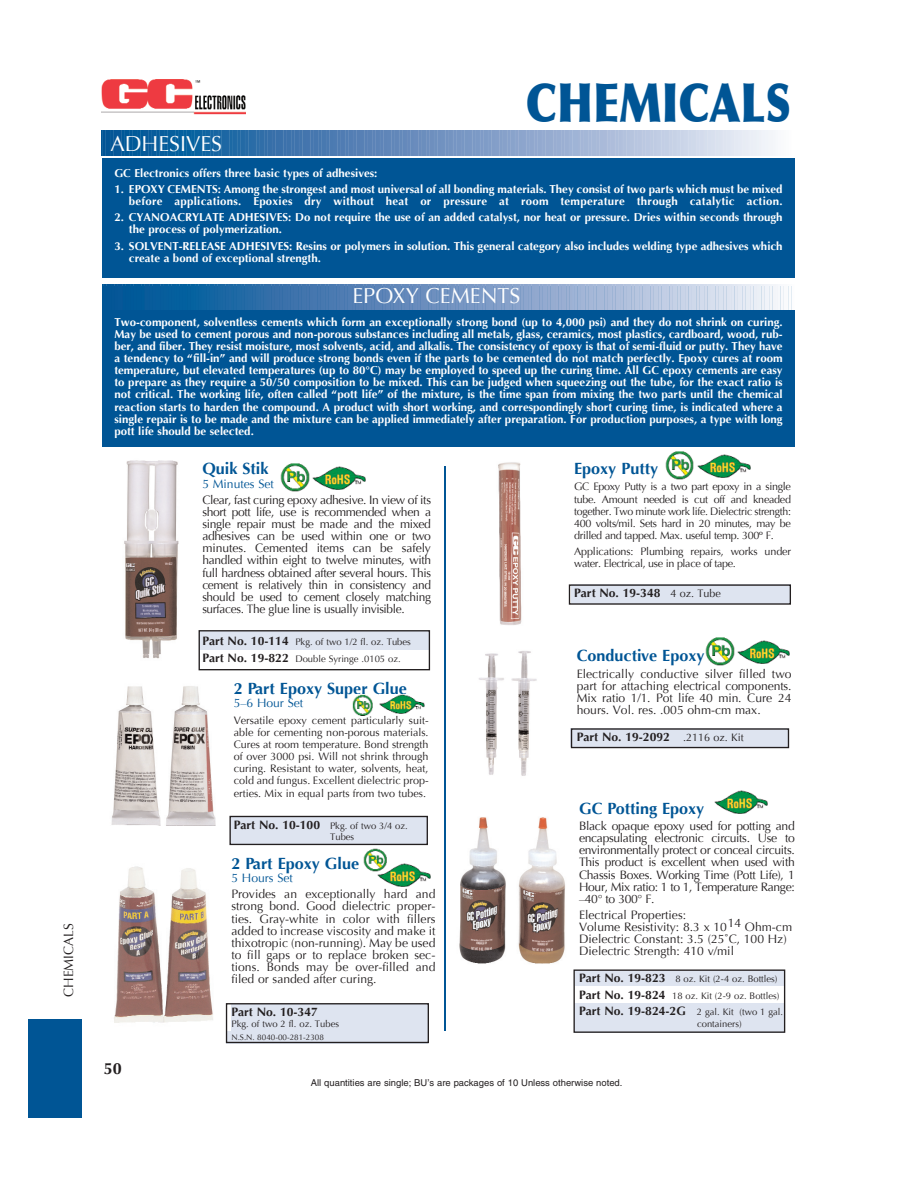
<style>
.page{position:relative;width:918px;height:1188px;background:#fff}
.page>*{position:absolute;margin:0;border:0;box-sizing:border-box;transform-origin:0 0}
.t1{font:900 54px "Optima";color:#005595;scale:.8 1}
.t2{font:21.6px "Optima";color:#fff}
.t3{font:700 16.2px "Optima";color:#005595}
.t4{font:700 16.2px "Optima";color:#231f20}
.t5{font:13.5px "Optima";color:#231f20}
.t6{font:12.15px/12.1px "Optima";color:#231f20;text-align:justify}
.t7{font:700 12.15px "Optima";color:#231f20}
.t8{font:12.15px "Optima";color:#005595}
.t9{font:700 11.4px/12.1px "Optima";color:#fff}
.t10{font:10.8px/12.1px "Optima";letter-spacing:-.015em;color:#231f20;text-align:justify}
.t11{font:9.45px/16.2px "Optima";color:#231f20}
.t12{font:9.45px "Helvetica";color:#231f20}
.t13{font:8.1px "Optima";color:#231f20}
.s1{font-weight:700;font-size:12.15px}
.s2{font-weight:400;font-size:10.8px}
</style>
<div class="page">
<img style="left:101px;top:80px;width:145px;height:35px">
<div style="left:28px;top:1019px;width:53px;height:98px;background:#005595"></div>
<svg style="left:101px;top:131px;width:674px;height:24px;background:#7299c3"></svg>
<hr style="left:444px;top:466px;width:1px;height:565px;background:#005595">
<div style="left:102px;top:158px;width:693px;height:120px;background:#005595"></div>
<div style="left:102px;top:287px;width:693px;height:160px;background:#005595"></div>
<img style="left:124px;top:460px;width:55px;height:199px">
<img style="left:111px;top:686px;width:87px;height:140px">
<img style="left:114px;top:866px;width:84px;height:157px">
<img style="left:498px;top:462px;width:23px;height:122px">
<svg style="left:102px;top:285px;width:693px;height:24px;background:#7198c2"></svg>
<svg style="left:198px;top:584px;width:593px;height:460px"></svg>
<img style="left:313px;top:467px;width:53px;height:23px">
<img style="left:378px;top:863px;width:53px;height:23px">
<img style="left:737px;top:641px;width:53px;height:23px">
<img style="left:715px;top:790px;width:53px;height:23px">
<img style="left:379px;top:694px;width:45px;height:20px">
<img style="left:280px;top:463px;width:29px;height:28px">
<img style="left:364px;top:849px;width:22px;height:23px">
<img style="left:352px;top:695px;width:21px;height:20px">
<img style="left:698px;top:455px;width:53px;height:23px">
<img style="left:665px;top:451px;width:29px;height:28px">
<img style="left:706px;top:637px;width:29px;height:29px">
<p class="t5" style="left:61px;top:997px;width:75px;rotate:-90deg">CHEMICALS</p>
<h1 class="t1" style="left:526px;top:70px;width:333px">CHEMICALS</h1>
<h2 class="t2" style="left:110px;top:131px;width:113px">ADHESIVES</h2>
<p class="t9" style="left:114px;top:167px;width:265px">GC Electronics offers three basic types of adhesives:</p>
<p class="t9" style="left:114px;top:183px;width:670px;text-align:right">1. EPOXY CEMENTS: Among the strongest and most universal of all bonding materials. They consist of two parts which must be mixed before applications. Epoxies dry without heat or pressure at room temperature through catalytic action.</p>
<p class="t9" style="left:129px;top:212px;width:655px;text-indent:-15px">2. CYANOACRYLATE ADHESIVES: Do not require the use of an added catalyst, nor heat or pressure. Dries within seconds through the process of polymerization.</p>
<p class="t9" style="left:129px;top:240px;width:655px;text-indent:-15px">3. SOLVENT-RELEASE ADHESIVES: Resins or polymers in solution. This general category also includes welding type adhesives which create a bond of exceptional strength.</p>
<h2 class="t2" style="left:353px;top:283px;width:169px">EPOXY CEMENTS</h2>
<p class="t9" style="left:114px;top:316px;width:670px;text-align:justify">Two-component, solventless cements which form an exceptionally strong bond (up to 4,000 psi) and they do not shrink on curing.<br>May be used to cement porous and non-porous substances including all metals, glass, ceramics, most plastics, cardboard, wood, rub&shy;ber, and fiber. They resist moisture, most solvents, acid, and alkalis. The consistency of epoxy is that of semi-fluid or putty. They have a tendency to “fill-in” and will produce strong bonds even if the parts to be cemented do not match perfectly. Epoxy cures at room temperature, but elevated temperatures (up to 80°C) may be employed to speed up the curing time. All GC epoxy cements are easy to prepare as they require a 50/50 composition to be mixed. This can be judged when squeezing out the tube, for the exact ratio is not critical. The working life, often called “pott life” of the mixture, is the time span from mixing the two parts until the chemical reaction starts to harden the compound. A product with short working, and correspondingly short curing time, is indicated where a single repair is to be made and the mixture can be applied immediately after preparation. For production purposes, a type with long pott life should be selected.</p>
<h3 class="t3" style="left:202px;top:459px;width:68px">Quik Stik</h3>
<p class="t8" style="left:202px;top:476px;width:73px">5 Minutes Set</p>
<p class="t6" style="left:202px;top:494px;width:230px">Clear, fast curing epoxy adhesive. In view of its short pott life, use is recommended when a single repair must be made and the mixed adhesives can be used within one or two minutes. Cemented items can be safely handled within eight to twelve minutes, with full hardness obtained after several hours. This cement is relatively thin in consistency and should be used to cement closely matching surfaces. The glue line is usually invisible.</p>
<p class="t11" style="left:202px;top:634px;width:210px"><span class="s1">Part No. 10-114</span> Pkg. of two 1/2 fl. oz. Tubes<br><span class="s1">Part No. 19-822</span> Double Syringe .0105 oz.</p>
<h3 class="t3" style="left:234px;top:679px;width:175px">2 Part Epoxy Super Glue</h3>
<p class="t8" style="left:234px;top:696px;width:71px">5–6 Hour Set</p>
<p class="t10" style="left:234px;top:714px;width:196px">Versatile epoxy cement particularly suit&shy;able for cementing non-porous materials.<br>Cures at room temperature. Bond strength of over 3000 psi. Will not shrink through curing. Resistant to water, solvents, heat, cold and fungus. Excellent dielectric prop&shy;erties. Mix in equal parts from two tubes.</p>
<p class="t11" style="left:330px;top:820px;width:79px;line-height:10.8px;text-indent:-96px"><span class="s1">Part No. 10-100</span> Pkg. of two 3/4 oz.<br>Tubes</p>
<h3 class="t3" style="left:231px;top:854px;width:129px">2 Part Epoxy Glue</h3>
<p class="t8" style="left:231px;top:871px;width:63px">5 Hours Set</p>
<p class="t6" style="left:231px;top:888px;width:206px">Provides an exceptionally hard and strong bond. Good dielectric proper&shy;ties. Gray-white in color with fillers added to increase viscosity and make it thixotropic (non-running). May be used to fill gaps or to replace broken sec&shy;tions. Bonds may be over-filled and filed or sanded after curing.</p>
<p class="t7" style="left:231px;top:1005px;width:88px">Part No. 10-347</p>
<p class="t11" style="left:231px;top:1015px;width:109px">Pkg. of two 2 fl. oz. Tubes</p>
<p class="t13" style="left:231px;top:1033px;width:94px">N.S.N. 8040-00-281-2308</p>
<h3 class="t3" style="left:574px;top:459px;width:86px">Epoxy Putty</h3>
<p class="t10" style="left:574px;top:481px;width:218px">GC Epoxy Putty is a two part epoxy in a single tube. Amount needed is cut off and kneaded together. Two minute work life. Dielectric strength:<br>400 volts/mil. Sets hard in 20 minutes, may be drilled and tapped. Max. useful temp. 300º F.</p>
<p class="t10" style="left:574px;top:546px;width:218px">Applications: Plumbing repairs, works under water. Electrical, use in place of tape.</p>
<p class="t7" style="left:574px;top:586px;width:148px">Part No. 19-348 <span class="s2">4 oz. Tube</span></p>
<h3 class="t3" style="left:577px;top:647px;width:129px">Conductive Epoxy</h3>
<p class="t6" style="left:577px;top:668px;width:216px">Electrically conductive silver filled two part for attaching electrical components.<br>Mix ratio 1/1. Pot life 40 min. Cure 24 hours. Vol. res. .005 ohm-cm max.</p>
<p class="t7" style="left:577px;top:730px;width:169px">Part No. 19-2092 <span class="s2">.2116 oz. Kit</span></p>
<h3 class="t3" style="left:579px;top:799px;width:127px">GC Potting Epoxy</h3>
<p class="t6" style="left:579px;top:820px;width:217px">Black opaque epoxy used for potting and encapsulating electronic circuits. Use to environmentally protect or conceal circuits.<br>This product is excellent when used with Chassis Boxes. Working Time (Pott Life), 1<br>Hour, Mix ratio: 1 to 1, Temperature Range: –40° to 300° F.</p>
<p class="t6" style="left:579px;top:909px;width:215px;text-align:left">Electrical Properties:<br>Volume Resistivity: 8.3 x 1014 Ohm-cm Dielectric Constant: 3.5 (25˚C, 100 Hz)<br>Dielectric Strength: 410 v/mil</p>
<p class="t11" style="left:579px;top:971px;width:205px"><span class="s1">Part No. 19-823</span> 8 oz. Kit (2-4 oz. Bottles)<br><span class="s1">Part No. 19-824</span> 18 oz. Kit (2-9 oz. Bottles)<br><span class="s1">Part No. 19-824-2G</span> 2 gal. Kit (two 1 gal.</p>
<p class="t11" style="left:697px;top:1016px;width:46px">containers)</p>
<h3 class="t4" style="left:104px;top:1059px;width:20px">50</h3>
<p class="t12" style="left:311px;top:1079px;width:313px">All quantities are single; BU’s are packages of 10 Unless otherwise noted.</p>
</div>
